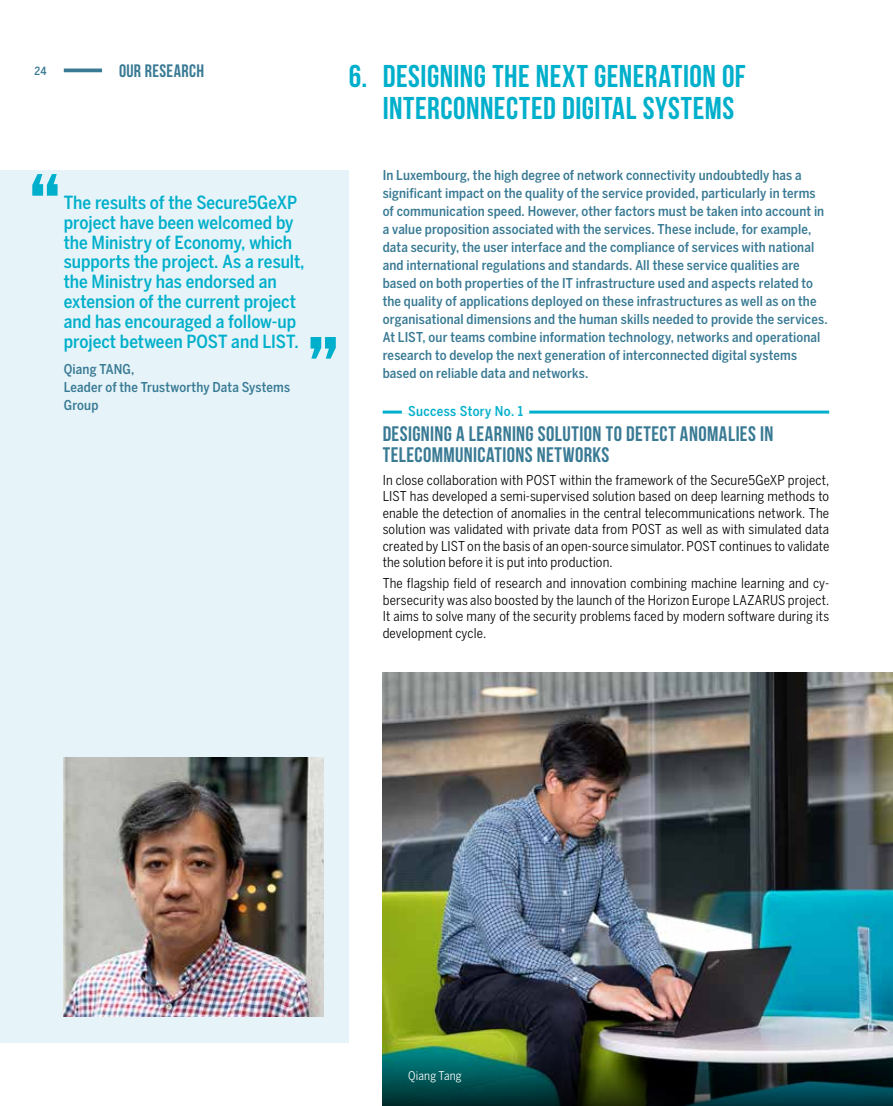
<style>
.page{position:relative;width:893px;height:1106px;background:#fff}
.page>*{position:absolute;margin:0;border:0;box-sizing:border-box;transform-origin:0 0}
.t1{font:31.5px/31.5px "Bebas Neue";letter-spacing:.015em;color:#00afcb}
.t2{font:21px/21px "Bebas Neue";letter-spacing:.02em;color:#397a94}
.t3{font:500 condensed 18px/19.8px "Benton Sans";color:#00afcb}
.t4{font:700 18px "Bebas Neue";letter-spacing:.02em;color:#397a94}
.t5{font:500 condensed 13.5px/18px "Benton Sans";letter-spacing:.01em;color:#397a94}
.t6{font:condensed 13.5px/16.5px "Benton Sans";letter-spacing:.01em;color:#000;text-align:justify}
.t7{font:500 condensed 13.5px "Benton Sans";letter-spacing:.025em;color:#00afcb}
.t8{font:condensed 12px "Benton Sans";letter-spacing:.015em;color:#fff}
.t9{font:500 condensed 11.25px "Benton Sans";color:#397a94}
</style>
<div class="page">
<hr style="left:383px;top:410px;width:446px;height:3px;background:#00afcb">
<div style="left:402px;top:409px;width:127px;height:5px;background:#fff"></div>
<div style="left:0;top:170px;width:349px;height:872px;background:#e6f4f9"></div>
<svg style="left:32px;top:174px;width:26px;height:22px"></svg>
<svg style="left:311px;top:337px;width:25px;height:21px"></svg>
<img style="left:64px;top:757px;width:259px;height:259px">
<img style="left:383px;top:672px;width:510px;height:378px">
<svg style="left:64px;top:68px;width:38px;height:4px"></svg>
<svg style="left:383px;top:1050px;width:510px;height:56px;background:#244942"></svg>
<p class="t9" style="left:35px;top:64px;width:14px">24</p>
<h3 class="t4" style="left:119px;top:61px;width:86px">OUR RESEARCH</h3>
<p class="t3" style="left:64px;top:192px;width:242px">The results of the Secure5GeXP project have been welcomed by the Ministry of Economy, which supports the project. As a result, the Ministry has endorsed an extension of the current project and has encouraged a follow-up project between POST and LIST.</p>
<p class="t5" style="left:64px;top:360px;width:228px">Qiang TANG,<br>Leader of the Trustworthy Data Systems<br>Group</p>
<h1 class="t1" style="left:383px;top:60px;width:365px;text-indent:-34px">6. DESIGNING THE NEXT GENERATION OF<br>INTERCONNECTED DIGITAL SYSTEMS</h1>
<p class="t5" style="left:383px;top:166px;width:447px">In Luxembourg, the high degree of network connectivity undoubtedly has a significant impact on the quality of the service provided, particularly in terms of communication speed. However, other factors must be taken into account in a value proposition associated with the services. These include, for example, data security, the user interface and the compliance of services with national and international regulations and standards. All these service qualities are based on both properties of the IT infrastructure used and aspects related to the quality of applications deployed on these infrastructures as well as on the organisational dimensions and the human skills needed to provide the services.<br>At LIST, our teams combine information technology, networks and operational research to develop the next generation of interconnected digital systems based on reliable data and networks.</p>
<p class="t7" style="left:408px;top:403px;width:116px">Success Story No. 1</p>
<h2 class="t2" style="left:383px;top:423px;width:392px">DESIGNING A LEARNING SOLUTION TO DETECT ANOMALIES IN<br>TELECOMMUNICATIONS NETWORKS</h2>
<p class="t6" style="left:383px;top:471px;width:448px">In close collaboration with POST within the framework of the Secure5GeXP project, LIST has developed a semi-supervised solution based on deep learning methods to enable the detection of anomalies in the central telecommunications network. The solution was validated with private data from POST as well as with simulated data created by LIST on the basis of an open-source simulator. POST continues to validate the solution before it is put into production.</p>
<p class="t6" style="left:383px;top:575px;width:448px">The flagship field of research and innovation combining machine learning and cy&shy;bersecurity was also boosted by the launch of the Horizon Europe LAZARUS project.<br>It aims to solve many of the security problems faced by modern software during its development cycle.</p>
<p class="t8" style="left:408px;top:1069px;width:55px">Qiang Tang</p>
</div>
